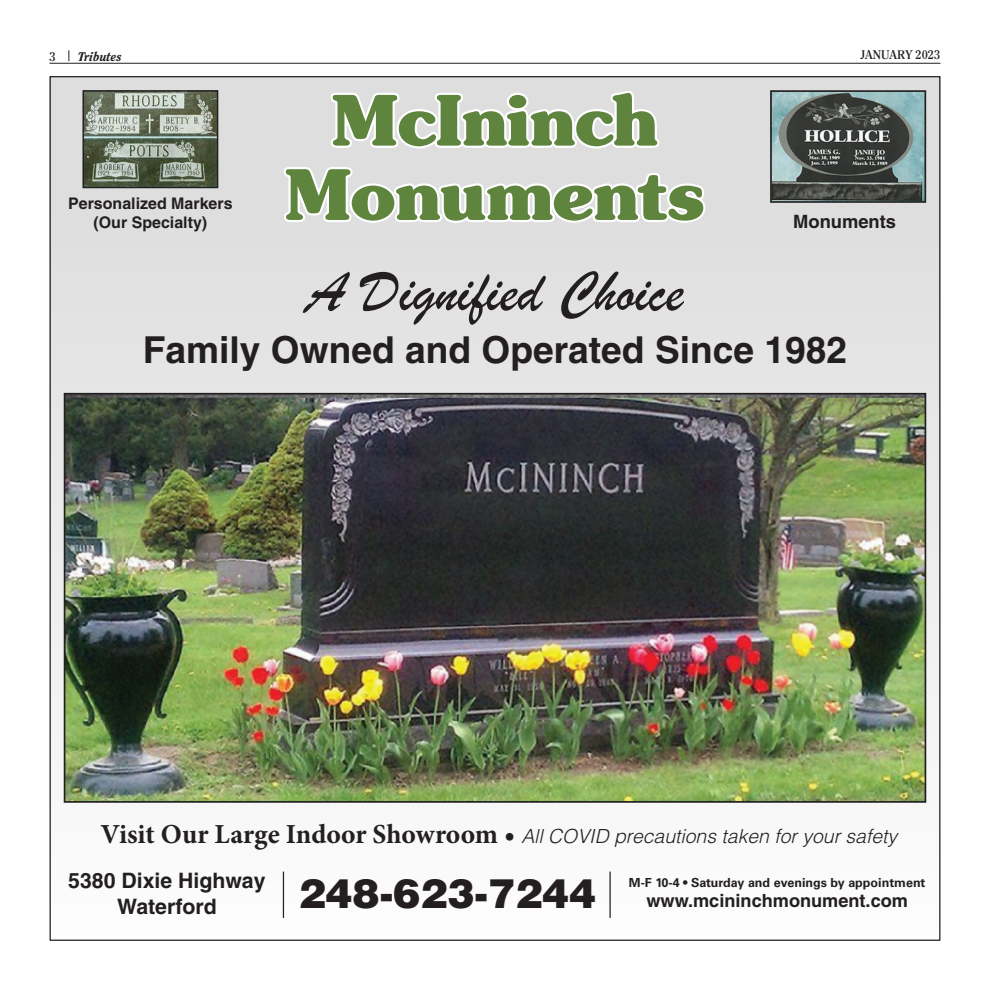
<style>
.page{position:relative;width:990px;height:990px;background:#fff}
.page>*{position:absolute;margin:0;border:0;box-sizing:border-box;transform-origin:0 0}
.t1{font:700 69.25px/74.2px "Souvenir";letter-spacing:-.005em;color:#5e843e;text-align:center}
.t2{font:59.38px "Brush Script";color:#231f20}
.t3{font:900 40.62px "Helvetica";color:#231f20}
.t4{font:700 37.12px "Helvetica";color:#231f20}
.t5{font:700 21.25px/25.5px "Helvetica";color:#231f20;text-align:center}
.t6{font:italic 300 19.38px "Helvetica";color:#231f20}
.t7{font:700 18.38px "Helvetica";color:#231f20}
.t8{font:700 18.12px "Helvetica";color:#231f20}
.t9{font:700 16px/19.1px "Helvetica";color:#231f20;text-align:center}
.t10{font:700 13.12px "Helvetica";color:#231f20}
.t11{font:700 12.5px "Univers";color:#231f20}
.t12{font:700 12.5px "Clearface";color:#231f20}
.t13{font:italic 800 12.5px "Clearface";color:#231f20}
.s1{font-family:"Minion Pro";font-weight:700;font-style:normal;font-size:27.5px}
.s2{font-family:"Minion Pro";font-weight:700;font-style:normal;font-size:28px}
</style>
<div class="page">
<hr style="left:49px;top:63px;width:891px;height:1px;background:#231f20">
<img style="left:51px;top:78px;width:887px;height:840px">
<svg style="left:328px;top:89px;width:333px;height:62px"></svg>
<svg style="left:281px;top:164px;width:426px;height:61px"></svg>
<hr style="left:283px;top:871px;width:1px;height:46px;background:#231f20">
<hr style="left:609px;top:871px;width:1px;height:46px;background:#231f20">
<img style="left:67px;top:396px;width:855px;height:403px">
<div style="left:64px;top:393px;width:861px;height:409px;border:2px solid #231f20"></div>
<img style="left:84px;top:92px;width:132px;height:94px">
<div style="left:82px;top:90px;width:136px;height:98px;border:1px solid #231f20"></div>
<img style="left:772px;top:93px;width:150px;height:107px">
<div style="left:769px;top:90px;width:156px;height:113px;border:2px solid #231f20"></div>
<div style="left:620px;top:874px;width:313px;height:15px;background:#fbfbfc"></div>
<p class="t12" style="left:49px;top:49px;width:8px">3</p>
<p class="t13" style="left:78px;top:49px;width:46px">Tributes</p>
<p class="t12" style="left:860px;top:47px;width:82px">JANUARY 2023</p>
<h1 class="t1" style="left:285px;top:82px;width:421px">McIninch<br>Monuments</h1>
<p class="t9" style="left:68px;top:193px;width:166px">Personalized Markers (Our Specialty)</p>
<p class="t7" style="left:792px;top:210px;width:104px">Monuments</p>
<h2 class="t2" style="left:306px;top:255px;width:378px">A Dignified Choice</h2>
<h3 class="t4" style="left:143px;top:327px;width:705px">Family Owned and Operated Since 1982</h3>
<p class="t6" style="left:100px;top:823px;width:798px"><span class="s1">Visit Our Large Indoor Showroom</span> <span class="s2">•</span> All COVID precautions taken for your safety</p>
<p class="t5" style="left:68px;top:867px;width:199px">5380 Dixie Highway<br>Waterford</p>
<h3 class="t3" style="left:298px;top:866px;width:299px">248-623-7244</h3>
<p class="t10" style="left:622px;top:872px;width:311px">M-F 10-5 • Saturday and evenings by appointment</p>
<p class="t11" style="left:628px;top:875px;width:298px">M-F 10-4 • Saturday and evenings by appointment</p>
<p class="t8" style="left:646px;top:889px;width:263px">www.mcininchmonument.com</p>
</div>
